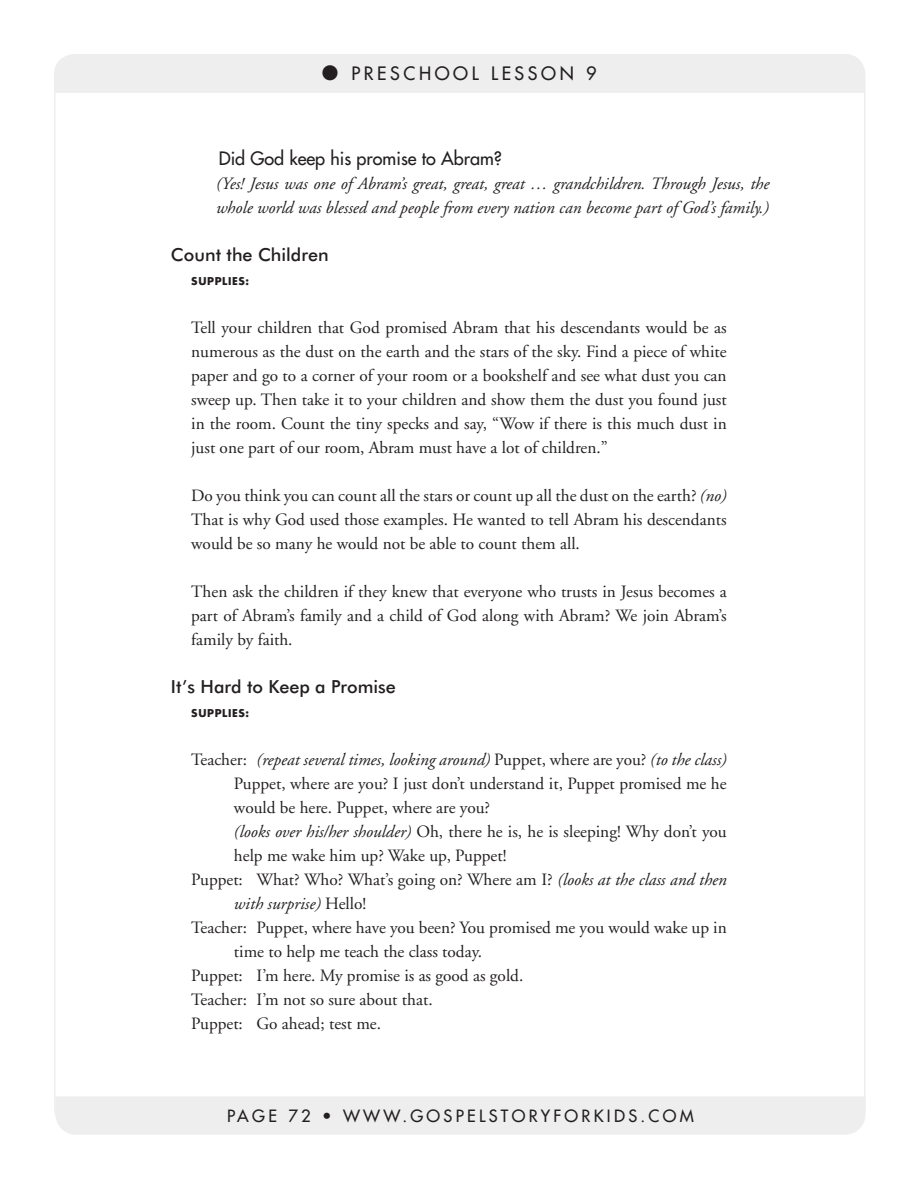
<style>
.page{position:relative;width:918px;height:1188px;background:#fff}
.page>*{position:absolute;margin:0;border:0;box-sizing:border-box;transform-origin:0 0}
.t1{font:18px "Futura";color:#231f20}
.t2{font:500 18px "Futura BT";color:#231f20}
.t3{font:17.25px/24px "Adobe Garamond";color:#231f20;text-align:justify}
.t4{font:italic 17.25px/24px "Adobe Garamond";color:#231f20}
.t5{font:16.5px "Futura";letter-spacing:.2em;color:#231f20}
.t6{font:700 10.5px "Futura";letter-spacing:.06em;color:#231f20}
.s1{color:#fff}
.s2{font-style:italic}
.s3{font-style:normal}
</style>
<div class="page">
<div style="left:55px;top:55px;width:810px;height:38px;background:#eeeeef"></div>
<div style="left:56px;top:1096px;width:810px;height:39px;background:#eeeeef"></div>
<p class="t1" style="left:322px;top:62px;width:129px">● PRES CHOOL</p>
<p class="t1" style="left:491px;top:62px;width:26px">LESSON</p>
<p class="t1" style="left:586px;top:62px;width:12px">9</p>
<p class="t1" style="left:190px;top:147px;width:313px"><span class="s1">■</span> DID GOD KEEP HIS PROMISE TO ABRAM?</p>
<p class="t4" style="left:216px;top:172px;width:555px">(Yes! Jesus was one of Abram’s great, great, great … grandchildren. Through Jesus, the whole world was blessed and people from every nation can become part of God’s family.)</p>
<p class="t2" style="left:171px;top:243px;width:159px">Count the Children</p>
<p class="t6" style="left:191px;top:274px;width:60px">SUPPLIES:</p>
<p class="t3" style="left:191px;top:316px;width:537px">Tell your children that God promised Abram that his descendants would be as numerous as the dust on the earth and the stars of the sky. Find a piece of white paper and go to a corner of your room or a bookshelf and see what dust you can sweep up. Then take it to your children and show them the dust you found just in the room. Count the tiny specks and say, “Wow if there is this much dust in just one part of our room, Abram must have a lot of children.”</p>
<p class="t3" style="left:191px;top:484px;width:537px">Do you think you can count all the stars or count up all the dust on the earth? <span class="s2">(no)<br></span>That is why God used those examples. He wanted to tell Abram his descendants would be so many he would not be able to count them all.</p>
<p class="t3" style="left:191px;top:580px;width:537px">Then ask the children if they knew that everyone who trusts in Jesus becomes a part of Abram’s family and a child of God along with Abram? We join Abram’s family by faith.</p>
<p class="t2" style="left:171px;top:675px;width:226px">It’s H ard to Keep a Promise</p>
<p class="t6" style="left:191px;top:706px;width:60px">SUPPLIES:</p>
<p class="t4" style="left:191px;top:748px;width:537px"><span class="s3">Teacher:</span> (repeat several times, looking around) <span class="s3">Puppet, where are you?</span> (to the class)</p>
<p class="t3" style="left:234px;top:772px;width:494px">Puppet, where are you? I just don’t understand it, Puppet promised me he</p>
<p class="t3" style="left:234px;top:796px;width:258px">would be here. Puppet, where are you?</p>
<p class="t3" style="left:234px;top:820px;width:494px"><span class="s2">(looks over his/her shoulder)</span> Oh, there he is, he is sleeping! Why don’t you</p>
<p class="t3" style="left:234px;top:844px;width:274px">help me wake him up? Wake up, Puppet!</p>
<p class="t3" style="left:191px;top:868px;width:537px">Puppet: What? Who? What’s going on? Where am I? <span class="s2">(looks at the class and then</span></p>
<p class="t4" style="left:234px;top:892px;width:134px">with surprise) <span class="s3">Hello!</span></p>
<p class="t3" style="left:191px;top:916px;width:537px">Teacher: Puppet, where have you been? You promised me you would wake up in</p>
<p class="t3" style="left:234px;top:940px;width:250px">time to help me teach the class today.</p>
<p class="t3" style="left:191px;top:964px;width:334px">Puppet: I’m here. My promise is as good as gold.</p>
<p class="t3" style="left:191px;top:988px;width:243px">Teacher: I’m not so sure about that.</p>
<p class="t3" style="left:191px;top:1012px;width:191px">Puppet: Go ahead; test me.</p>
<p class="t5" style="left:227px;top:1105px;width:468px">PAGE 72 • WWW.G OSPE LSTORYFORKIDS.COM</p>
</div>
